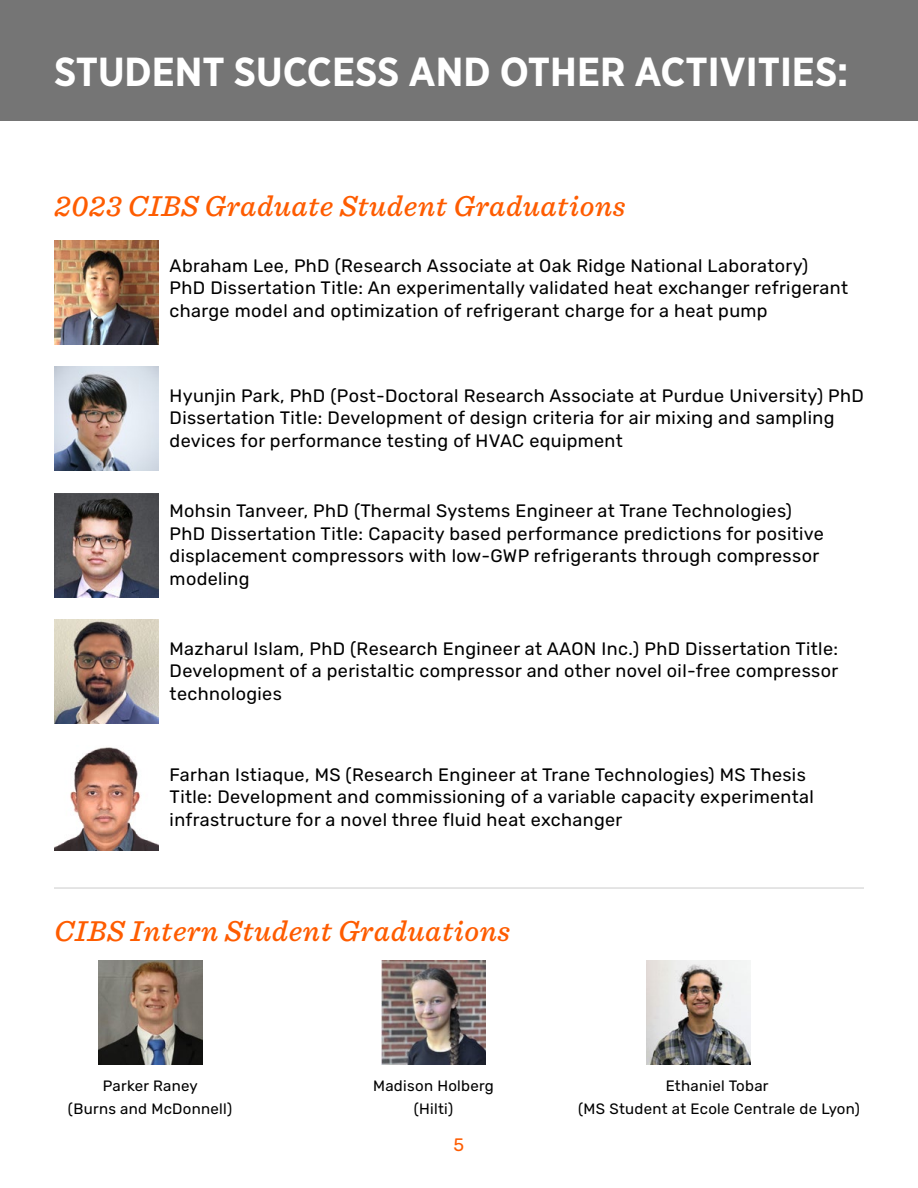
<style>
.page{position:relative;width:918px;height:1188px;background:#fff}
.page>*{position:absolute;margin:0;border:0;box-sizing:border-box;transform-origin:0 0}
.t1{font:700 40.5px "Gotham Narrow";color:#fff}
.t2{font:italic 500 30px "Sentinel";letter-spacing:.02em;color:#fe5c00}
.t3{font:300 18px/22.5px "Rubik";letter-spacing:.02em;color:#000}
.t4{font:300 18px "Rubik";color:#fe5c00}
.t5{font:300 15px/22.5px "Rubik";letter-spacing:.02em;color:#000;text-align:center}
</style>
<div class="page">
<div style="left:0;top:0;width:918px;height:121px;background:#757575"></div>
<img style="left:54px;top:240px;width:104px;height:104px">
<img style="left:54px;top:367px;width:104px;height:104px">
<img style="left:54px;top:493px;width:104px;height:104px">
<img style="left:54px;top:619px;width:104px;height:105px">
<img style="left:54px;top:747px;width:104px;height:103px">
<img style="left:98px;top:961px;width:104px;height:104px">
<img style="left:381px;top:961px;width:105px;height:104px">
<img style="left:646px;top:961px;width:105px;height:104px">
<hr style="left:54px;top:887px;width:810px;height:2px;background:#ddd">
<h1 class="t1" style="left:54px;top:46px;width:796px">STUDENT SUCCESS AND OTHER ACTIVITIES:</h1>
<h2 class="t2" style="left:54px;top:183px;width:573px">2023 CIBS Graduate Student Graduations</h2>
<p class="t3" style="left:170px;top:255px;width:680px">Abraham Lee, PhD (Research Associate at Oak Ridge National Laboratory)<br>PhD Dissertation Title: An experimentally validated heat exchanger refrigerant charge model and optimization of refrigerant charge for a heat pump</p>
<p class="t3" style="left:170px;top:385px;width:696px">Hyunjin Park, PhD (Post-Doctoral Research Associate at Purdue University) PhD<br>Dissertation Title: Development of design criteria for air mixing and sampling devices for performance testing of HVAC equipment</p>
<p class="t3" style="left:170px;top:501px;width:656px">Mohsin Tanveer, PhD (Thermal Systems Engineer at Trane Technologies)<br>PhD Dissertation Title: Capacity based performance predictions for positive displacement compressors with low-GWP refrigerants through compressor modeling</p>
<p class="t3" style="left:170px;top:638px;width:670px;text-align:justify">Mazharul Islam, PhD (Research Engineer at AAON Inc.) PhD Dissertation Title:<br>Development of a peristaltic compressor and other novel oil-free compressor technologies</p>
<p class="t3" style="left:170px;top:764px;width:646px">Farhan Istiaque, MS (Research Engineer at Trane Technologies) MS Thesis<br>Title: Development and commissioning of a variable capacity experimental infrastructure for a novel three fluid heat exchanger</p>
<h2 class="t2" style="left:54px;top:909px;width:458px">CIBS Intern Student Graduations</h2>
<p class="t5" style="left:68px;top:1075px;width:166px">Parker Raney<br>(Burns and McDonnell)</p>
<p class="t5" style="left:373px;top:1075px;width:122px">Madison Holberg (Hilti)</p>
<p class="t5" style="left:578px;top:1075px;width:283px">Ethaniel Tobar<br>(MS Student at Ecole Centrale de Lyon)</p>
<p class="t4" style="left:454px;top:1132px;width:12px">5</p>
</div>
